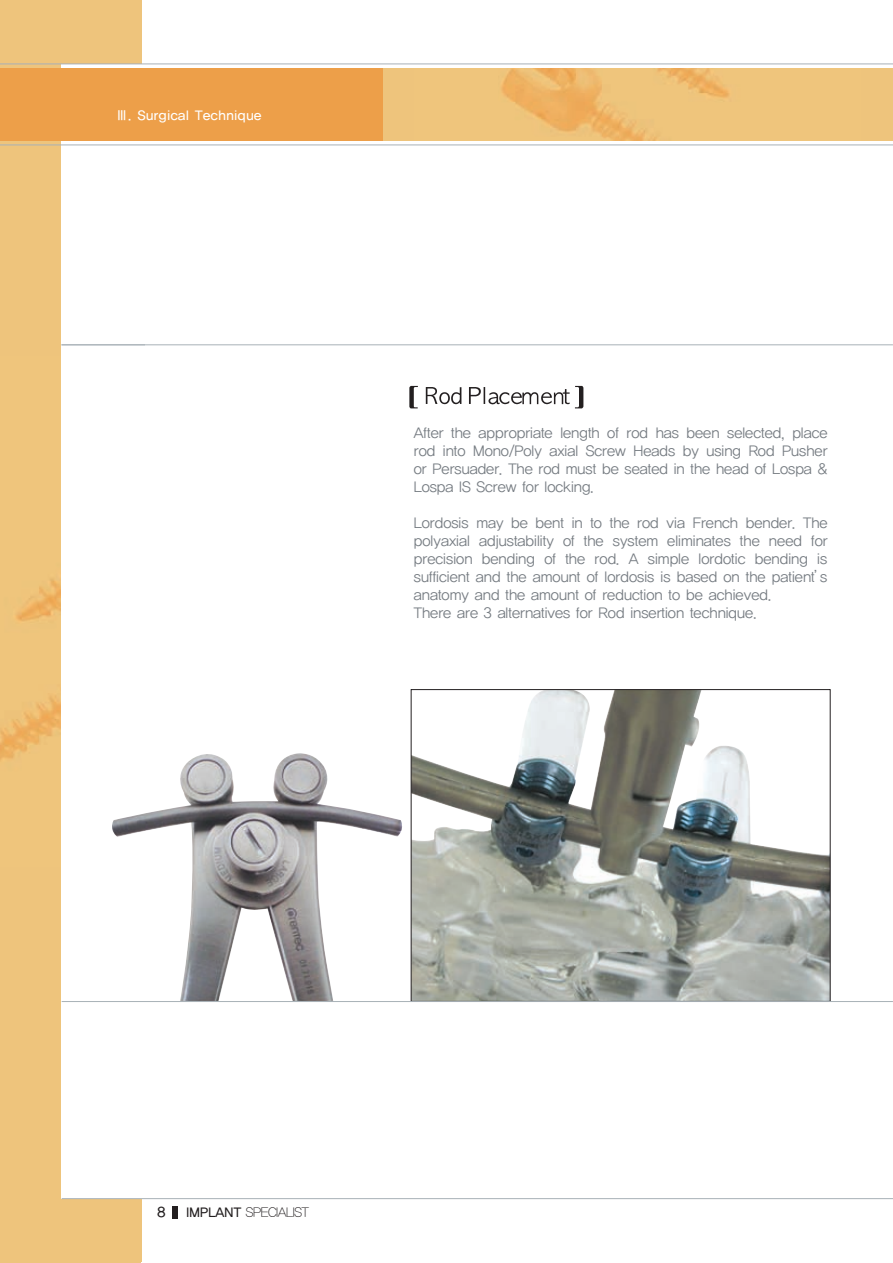
<style>
.page{position:relative;width:893px;height:1263px;background:#fff}
.page>*{position:absolute;margin:0;border:0;box-sizing:border-box;transform-origin:0 0}
.t1{font:14.25px/18px "YGO12";letter-spacing:-.09em;color:#767c82;text-align:justify}
.t2{font:13.5px "YGO13";color:#231f20}
.t3{font:12.75px "YGO13";letter-spacing:-.06em;color:#fff}
.t4{font:12.75px "YGO11";letter-spacing:-.125em;color:#231f20}
.s1{font-family:"YGO13"}
</style>
<div class="page">
<hr style="left:0;top:145px;width:893px;height:1px;background:#a8b1b7">
<hr style="left:0;top:64px;width:893px;height:1px;background:#a8b1b7">
<div style="left:0;top:0;width:141px;height:1261px;background:#eec47c"></div>
<div style="left:61px;top:64px;width:84px;height:1135px;background:#fff"></div>
<div style="left:0;top:68px;width:383px;height:72px;background:#ed9f49"></div>
<hr style="left:0;top:145px;width:892px;height:1px;background:#a8b1b7">
<hr style="left:0;top:64px;width:892px;height:1px;background:#a8b1b7">
<hr style="left:62px;top:1198px;width:830px;height:1px;background:#a8b1b7">
<div style="left:383px;top:68px;width:509px;height:72px;background:#eec47c"></div>
<img style="left:501px;top:68px;width:228px;height:72px">
<div style="left:173px;top:1206px;width:5px;height:12px;background:#231f20"></div>
<img style="left:413px;top:691px;width:415px;height:309px">
<hr style="left:61px;top:345px;width:831px;height:1px;background:#a8b1b7">
<img style="left:409px;top:385px;width:9px;height:23px">
<img style="left:425px;top:387px;width:37px;height:18px">
<img style="left:469px;top:387px;width:12px;height:17px">
<img style="left:483px;top:387px;width:37px;height:18px">
<img style="left:520px;top:392px;width:42px;height:13px">
<img style="left:562px;top:389px;width:8px;height:16px">
<img style="left:574px;top:385px;width:10px;height:23px">
<img style="left:112px;top:753px;width:290px;height:248px">
<hr style="left:62px;top:1001px;width:830px;height:1px;background:#a8b1b7">
<p class="t3" style="left:116px;top:109px;width:148px">Ⅲ. Surgical Technique</p>
<p class="t1" style="left:413px;top:424px;width:417px">After the appropriate length of rod has been selected, place rod into Mono/Poly axial Screw Heads by using Rod Pusher or Persuader. The rod must be seated in the head of Lospa &amp; Lospa IS Screw for locking.</p>
<p class="t1" style="left:413px;top:514px;width:417px;text-align:left">Lordosis may be bent in to the rod via French bender. The polyaxial adjustability of the system eliminates the need for precision bending of the rod. A simple lordotic bending is sufficient and the amount of lordosis is based on the patient’s anatomy and the amount of reduction to be achieved.<br>There are 3 alternatives for Rod insertion technique.</p>
<p class="t2" style="left:157px;top:1205px;width:11px">8</p>
<p class="t4" style="left:186px;top:1206px;width:125px"><span class="s1">IMPLANT</span> SPECIALIST</p>
</div>
